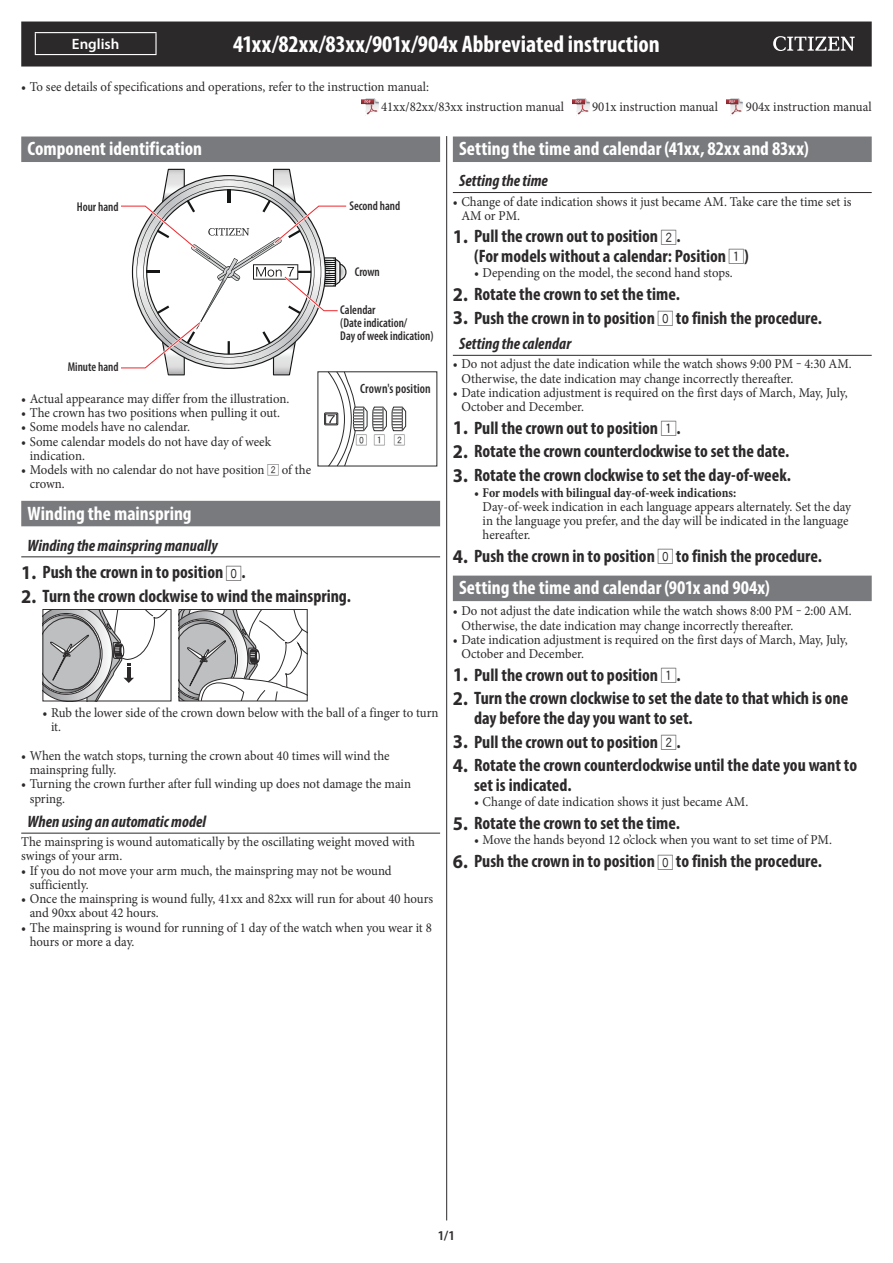
<style>
.page{position:relative;width:893px;height:1263px;background:#fff}
.page>*{position:absolute;margin:0;border:0;box-sizing:border-box;transform-origin:0 0}
.t1{font:700 condensed 24px "Myriad Pro";color:#fff}
.t2{font:700 condensed 19.5px "Myriad Pro";color:#fff}
.t3{font:700 condensed 18px/19.5px "Myriad Pro";color:#2c292a}
.t4{font:italic 700 condensed 16.5px "Myriad Pro";letter-spacing:.005em;color:#2c292a}
.t5{font:600 15px "Myriad Pro";color:#fff}
.t6{font:13.5px/14.2px "Minion Pro";letter-spacing:-.005em;color:#2c292a;scale:.95 1}
.t7{font:600 condensed 13.5px "Myriad Pro";letter-spacing:.01em;color:#2c292a;scale:.95 1}
.t8{font:600 13.5px "Myriad Pro";color:#2c292a}
.t9{font:600 condensed 12.75px/12.8px "Myriad Pro";color:#2c292a;scale:.95 1}
.t10{font:11.4px "Akakuttf";color:#2c292a}
.s1{font-family:"Akakuttf";font-size:12.15px}
.s2{font-stretch:normal;font-size:19.5px}
.s3{font-family:"Akakuttf";font-weight:400;font-stretch:normal;font-size:16.2px}
.s4{font-weight:700;font-stretch:condensed}
</style>
<div class="page">
<div style="left:21px;top:22px;width:851px;height:45px;background:#2c292a"></div>
<img style="left:362px;top:99px;width:16px;height:17px">
<img style="left:573px;top:99px;width:16px;height:17px">
<img style="left:727px;top:99px;width:16px;height:17px">
<hr style="left:35px;top:32px;width:122px;height:1px;background:#fff">
<svg style="left:35px;top:33px;width:1px;height:21px"></svg>
<hr style="left:155px;top:33px;width:2px;height:21px;background:#fff">
<hr style="left:35px;top:54px;width:122px;height:1px;background:#fff">
<svg style="left:773px;top:36px;width:82px;height:15px"></svg>
<div style="left:21px;top:137px;width:419px;height:25px;background:#797a7d"></div>
<div style="left:21px;top:501px;width:419px;height:25px;background:#797a7d"></div>
<hr style="left:21px;top:557px;width:419px;height:1px;background:#2c292a">
<hr style="left:21px;top:833px;width:419px;height:1px;background:#2c292a">
<svg style="left:121px;top:169px;width:286px;height:298px"></svg>
<svg style="left:43px;top:609px;width:265px;height:92px"></svg>
<div style="left:453px;top:137px;width:419px;height:25px;background:#797a7d"></div>
<hr style="left:453px;top:192px;width:419px;height:1px;background:#2c292a">
<hr style="left:453px;top:355px;width:419px;height:1px;background:#2c292a">
<div style="left:453px;top:576px;width:419px;height:25px;background:#797a7d"></div>
<hr style="left:446px;top:136px;width:1px;height:1084px;background:#2c292a">
<h1 class="t1" style="left:233px;top:35px;width:428px">41xx/82xx/83xx/901x/904x Abbreviated instruction</h1>
<p class="t6" style="left:381px;top:78px;width:194px;line-height:19.6px;text-indent:-360px">• To see details of specifications and operations, refer to the instruction manual:<br>41xx/82xx/83xx instruction manual</p>
<p class="t5" style="left:72px;top:38px;width:49px">English</p>
<p class="t6" style="left:592px;top:101px;width:134px">901x instruction manual</p>
<p class="t6" style="left:746px;top:101px;width:134px">904x instruction manual</p>
<h2 class="t2" style="left:28px;top:142px;width:176px">Component identification</h2>
<p class="t9" style="left:77px;top:201px;width:45px">Hour hand</p>
<p class="t9" style="left:349px;top:201px;width:55px">Second hand</p>
<p class="t9" style="left:355px;top:267px;width:28px">Crown</p>
<p class="t9" style="left:340px;top:305px;width:100px">Calendar<br>(Date indication/<br>Day of week indication)</p>
<p class="t9" style="left:68px;top:362px;width:55px">Minute hand</p>
<p class="t6" style="left:21px;top:393px;width:284px">• Actual appearance may differ from the illustration.</p>
<p class="t6" style="left:21px;top:407px;width:274px">• The crown has two positions when pulling it out.</p>
<p class="t6" style="left:21px;top:421px;width:179px">• Some models have no calendar.</p>
<p class="t6" style="left:30px;top:435px;width:255px;text-indent:-9px">• Some calendar models do not have day of week indication.</p>
<p class="t6" style="left:30px;top:464px;width:298px;text-indent:-9px">• Models with no calendar do not have position <span class="s1">2</span> of the crown.</p>
<h2 class="t2" style="left:28px;top:506px;width:166px">Winding the mainspring</h2>
<p class="t4" style="left:28px;top:539px;width:192px">Winding the mainspring manually</p>
<h3 class="t3" style="left:21px;top:564px;width:226px"><span class="s2">1.</span> Push the crown in to position <span class="s3">0</span>.</h3>
<h3 class="t3" style="left:21px;top:588px;width:331px"><span class="s2">2.</span> Turn the crown clockwise to wind the mainspring.</h3>
<p class="t7" style="left:360px;top:384px;width:76px">Crown's position</p>
<p class="t10" style="left:356px;top:435px;width:50px">012</p>
<p class="t6" style="left:51px;top:707px;width:409px;text-indent:-9px">• Rub the lower side of the crown down below with the ball of a finger to turn it.</p>
<p class="t6" style="left:30px;top:750px;width:380px;text-indent:-9px">• When the watch stops, turning the crown about 40 times will wind the mainspring fully.</p>
<p class="t6" style="left:30px;top:778px;width:403px;text-indent:-9px">• Turning the crown further after full winding up does not damage the main spring.</p>
<p class="t4" style="left:28px;top:815px;width:180px">When using an automatic model</p>
<p class="t6" style="left:21px;top:836px;width:416px">The mainspring is wound automatically by the oscillating weight moved with swings of your arm.</p>
<p class="t6" style="left:30px;top:864px;width:383px;text-indent:-9px">• If you do not move your arm much, the mainspring may not be wound sufficiently.</p>
<p class="t6" style="left:30px;top:893px;width:426px;text-indent:-9px">• Once the mainspring is wound fully, 41xx and 82xx will run for about 40 hours and 90xx about 42 hours.</p>
<p class="t6" style="left:30px;top:921px;width:425px;text-indent:-9px">• The mainspring is wound for running of 1 day of the watch when you wear it 8 hours or more a day.</p>
<h2 class="t2" style="left:459px;top:142px;width:351px">Setting the time and calendar (41xx, 82xx and 83xx)</h2>
<p class="t4" style="left:459px;top:175px;width:90px">Setting the time</p>
<p class="t6" style="left:461px;top:195px;width:412px;text-indent:-9px">• Change of date indication shows it just became AM. Take care the time set is<br>AM or PM.</p>
<h3 class="t3" style="left:474px;top:228px;width:276px;text-indent:-21px"><span class="s2">1.</span> Pull the crown out to position <span class="s3">2</span>.<br>(For models without a calendar: Position <span class="s3">1</span>)</h3>
<p class="t6" style="left:474px;top:267px;width:274px">• Depending on the model, the second hand stops.</p>
<h3 class="t3" style="left:453px;top:286px;width:228px"><span class="s2">2.</span> Rotate the crown to set the time.</h3>
<h3 class="t3" style="left:453px;top:309px;width:371px"><span class="s2">3.</span> Push the crown in to position <span class="s3">0</span> to finish the procedure.</h3>
<p class="t4" style="left:459px;top:338px;width:114px">Setting the calendar</p>
<p class="t6" style="left:461px;top:358px;width:412px;text-indent:-9px">• Do not adjust the date indication while the watch shows 9:00 PM ‒ 4:30 AM.<br>Otherwise, the date indication may change incorrectly thereafter.</p>
<p class="t6" style="left:461px;top:387px;width:408px;text-indent:-9px">• Date indication adjustment is required on the first days of March, May, July,<br>October and December.</p>
<h3 class="t3" style="left:453px;top:419px;width:229px"><span class="s2">1.</span> Pull the crown out to position <span class="s3">1</span>.</h3>
<h3 class="t3" style="left:453px;top:443px;width:338px"><span class="s2">2.</span> Rotate the crown counterclockwise to set the date.</h3>
<h3 class="t3" style="left:453px;top:467px;width:340px"><span class="s2">3.</span> Rotate the crown clockwise to set the day-of-week.</h3>
<p class="t6" style="left:483px;top:486px;width:389px;text-indent:-9px">• <span class="s4">For models with bilingual day-of-week indications:<br></span>Day-of-week indication in each language appears alternately. Set the day in the language you prefer, and the day will be indicated in the language hereafter.</p>
<h3 class="t3" style="left:453px;top:548px;width:371px"><span class="s2">4.</span> Push the crown in to position <span class="s3">0</span> to finish the procedure.</h3>
<h2 class="t2" style="left:459px;top:581px;width:312px">Setting the time and calendar (901x and 904x)</h2>
<p class="t6" style="left:461px;top:605px;width:412px;text-indent:-9px">• Do not adjust the date indication while the watch shows 8:00 PM ‒ 2:00 AM.<br>Otherwise, the date indication may change incorrectly thereafter.</p>
<p class="t6" style="left:461px;top:634px;width:408px;text-indent:-9px">• Date indication adjustment is required on the first days of March, May, July,<br>October and December.</p>
<h3 class="t3" style="left:453px;top:666px;width:229px"><span class="s2">1.</span> Pull the crown out to position <span class="s3">1</span>.</h3>
<h3 class="t3" style="left:474px;top:690px;width:376px;text-indent:-21px"><span class="s2">2.</span> Turn the crown clockwise to set the date to that which is one day before the day you want to set.</h3>
<h3 class="t3" style="left:453px;top:733px;width:229px"><span class="s2">3.</span> Pull the crown out to position <span class="s3">2</span>.</h3>
<h3 class="t3" style="left:474px;top:757px;width:384px;text-indent:-21px"><span class="s2">4.</span> Rotate the crown counterclockwise until the date you want to set is indicated.</h3>
<p class="t6" style="left:474px;top:796px;width:290px">• Change of date indication shows it just became AM.</p>
<h3 class="t3" style="left:453px;top:815px;width:228px"><span class="s2">5.</span> Rotate the crown to set the time.</h3>
<p class="t6" style="left:474px;top:834px;width:378px">• Move the hands beyond 12 o’clock when you want to set time of PM.</p>
<h3 class="t3" style="left:453px;top:853px;width:371px"><span class="s2">6.</span> Push the crown in to position <span class="s3">0</span> to finish the procedure.</h3>
<p class="t8" style="left:437px;top:1230px;width:20px">1/1</p>
</div>
